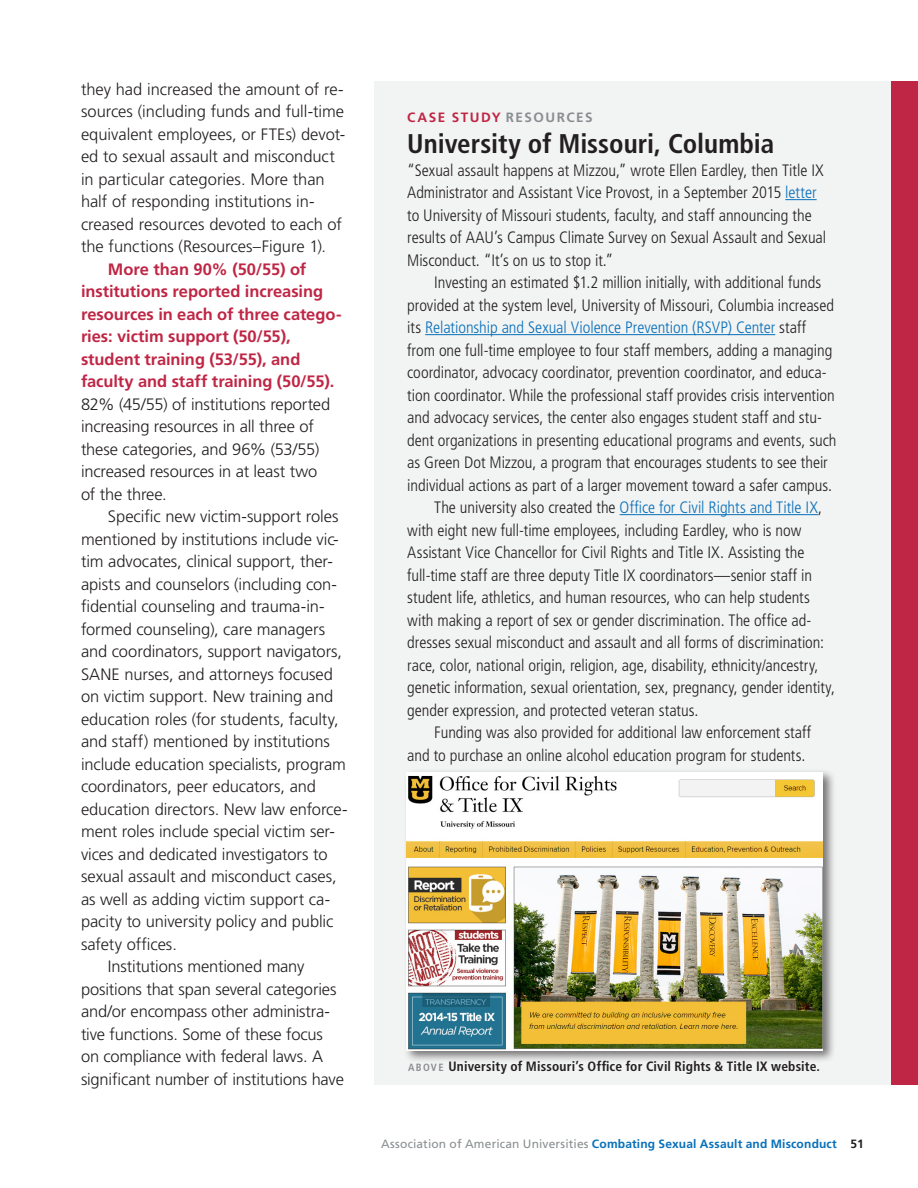
<style>
.page{position:relative;width:918px;height:1188px;background:#fff}
.page>*{position:absolute;margin:0;border:0;box-sizing:border-box;transform-origin:0 0}
.t1{font:700 condensed 27px "Frutiger LT Std";color:#231f20}
.t2{font:300 condensed 16.5px/22.5px "Frutiger LT Std";letter-spacing:-.005em;color:#231f20}
.t3{font:300 16.5px/22.5px "Frutiger LT Std";letter-spacing:-.005em;color:#231f20}
.t4{font:700 16.5px/22.5px "Frutiger LT Std";letter-spacing:-.005em;color:#bf2645}
.t5{font:300 condensed 16.5px "Frutiger LT Std";color:#0970b9}
.t6{font:700 condensed 13.5px "Frutiger LT Std";letter-spacing:.015em;color:#231f20}
.t7{font:700 13.5px "Frutiger LT Std";letter-spacing:.11em;color:#bf2645}
.t8{font:700 12px "Frutiger LT Std";letter-spacing:.015em;color:#0970b9}
.s1{font-weight:300;color:#231f20}
.s2{color:#8a8e91}
.s3{color:#0970b9}
.s4{color:#231f20}
.s5{font-size:10.5px;color:#8a8e91}
.s6{font-weight:400;color:#8a8e91}
</style>
<div class="page">
<div style="left:375px;top:81px;width:543px;height:1003px;background:#f2f3f3"></div>
<hr style="left:785px;top:199px;width:32px;height:1px;background:#0970b9">
<hr style="left:425px;top:334px;width:350px;height:1px;background:#0970b9">
<hr style="left:620px;top:514px;width:198px;height:1px;background:#0970b9">
<div style="left:892px;top:81px;width:26px;height:1003px;background:#bf2645"></div>
<div style="left:403px;top:769px;width:433px;height:294px;background:#231f20;opacity:.6"></div>
<img style="left:407px;top:773px;width:416px;height:278px">
<p class="t3" style="left:81px;top:78px;width:266px">they had increased the amount of re&shy;sources (including funds and full-time equivalent employees, or FTEs) devot&shy;ed to sexual assault and misconduct in particular categories. More than half of responding institutions in&shy;creased resources devoted to each of the functions (Resources–Figure 1).</p>
<p class="t4" style="left:81px;top:258px;width:262px;text-indent:27px">More than 90% (50/55) of institutions reported increasing resources in each of three catego&shy;ries: victim support (50/55), student training (53/55), and faculty and staff training (50/55).<br><span class="s1">82% (45/55) of institutions reported increasing resources in all three of these categories, and 96% (53/55) increased resources in at least two<br>of the three.</span></p>
<p class="t3" style="left:81px;top:505px;width:268px;text-indent:27px">Specific new victim-support roles mentioned by institutions include vic&shy;tim advocates, clinical support, ther&shy;apists and counselors (including con&shy;fidential counseling and trauma-in&shy;formed counseling), care managers and coordinators, support navigators, SANE nurses, and attorneys focused on victim support. New training and education roles (for students, faculty, and staff) mentioned by institutions include education specialists, program coordinators, peer educators, and education directors. New law enforce&shy;ment roles include special victim ser&shy;vices and dedicated investigators to sexual assault and misconduct cases, as well as adding victim support ca&shy;pacity to university policy and public safety offices.</p>
<p class="t3" style="left:81px;top:955px;width:264px;text-indent:27px">Institutions mentioned many positions that span several categories and/or encompass other administra&shy;tive functions. Some of these focus on compliance with federal laws. A significant number of institutions have</p>
<p class="t7" style="left:407px;top:109px;width:187px">CASE STUDY <span class="s2">RESOURCES</span></p>
<p class="t1" style="left:407px;top:128px;width:368px">University of Missouri, Columbia</p>
<p class="t2" style="left:407px;top:159px;width:420px">“Sexual assault happens at Mizzou,” wrote Ellen Eardley, then Title IX Administrator and Assistant Vice Provost, in a September 2015 <span class="s3">letter </span>to University of Missouri students, faculty, and staff announcing the results of AAU’s Campus Climate Survey on Sexual Assault and Sexual Misconduct. “It’s on us to stop it.”</p>
<p class="t2" style="left:407px;top:271px;width:431px;text-indent:27px">Investing an estimated $1.2 million initially, with additional funds provided at the system level, University of Missouri, Columbia increased its <span class="s3">Relationship and Sexual Violence Prevention (RSVP) Center</span> staff from one full-time employee to four staff members, adding a managing coordinator, advocacy coordinator, prevention coordinator, and educa&shy;tion coordinator. While the professional staff provides crisis intervention and advocacy services, the center also engages student staff and stu&shy;dent organizations in presenting educational programs and events, such as Green Dot Mizzou, a program that encourages students to see their individual actions as part of a larger movement toward a safer campus.</p>
<p class="t5" style="left:434px;top:498px;width:389px"><span class="s4">The university also created the</span> Office for Civil Rights and Title IX<span class="s4">,</span></p>
<p class="t2" style="left:407px;top:519px;width:429px">with eight new full-time employees, including Eardley, who is now Assistant Vice Chancellor for Civil Rights and Title IX. Assisting the full-time staff are three deputy Title IX coordinators—senior staff in student life, athletics, and human resources, who can help students with making a report of sex or gender discrimination. The office ad&shy;dresses sexual misconduct and assault and all forms of discrimination: race, color, national origin, religion, age, disability, ethnicity/ancestry, genetic information, sexual orientation, sex, pregnancy, gender identity, gender expression, and protected veteran status.</p>
<p class="t2" style="left:407px;top:721px;width:406px;text-indent:27px">Funding was also provided for additional law enforcement staff and to purchase an online alcohol education program for students.</p>
<p class="t6" style="left:408px;top:1058px;width:413px"><span class="s5">ABOVE</span> University of Missouri’s Office for Civil Rights &amp; Title IX website.</p>
<p class="t8" style="left:381px;top:1136px;width:484px"><span class="s6">Association of American Universities</span> Combating Sexual Assault and Misconduct <span class="s4">51</span></p>
</div>
